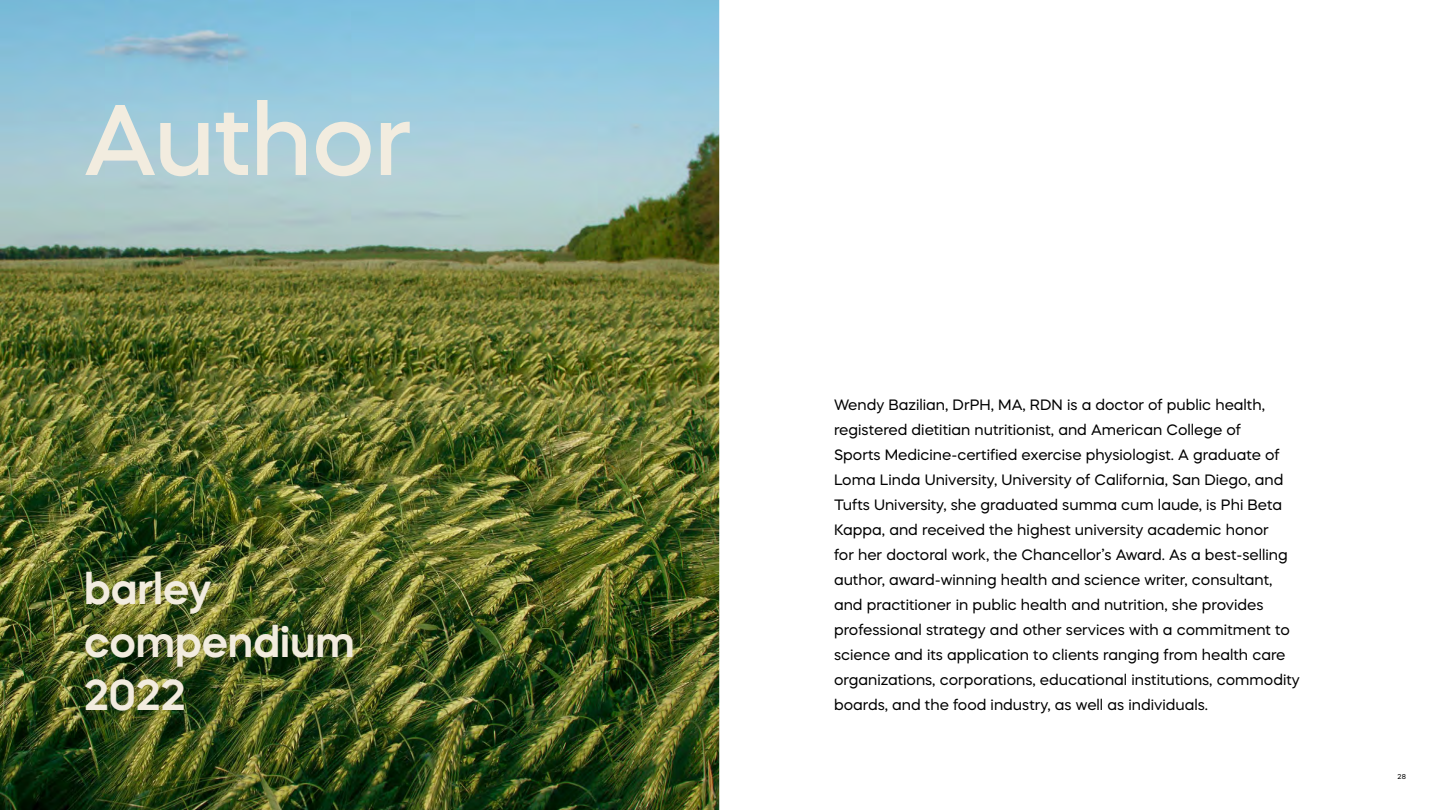
<style>
.page{position:relative;width:1440px;height:810px;background:#fff}
.page>*{position:absolute;margin:0;border:0;box-sizing:border-box;transform-origin:0 0}
.t1{font:500 100px "Mazzard H";color:#f2ecdf}
.t2{font:600 43px/53px "Mazzard H";color:#f2ecdf}
.t3{font:15px/25px "Mazzard H";color:#000}
.t4{font:7px "Mazzard H";color:#000}
</style>
<div class="page">
<img style="left:0;top:0;width:720px;height:810px">
<h1 class="t1" style="left:84px;top:75px;width:329px">Author</h1>
<h2 class="t2" style="left:84px;top:561px;width:272px">barley compendium<br>2022</h2>
<p class="t3" style="left:834px;top:392px;width:467px">Wendy Bazilian, DrPH, MA, RDN is a doctor of public health, registered dietitian nutritionist, and American College of<br>Sports Medicine-certified exercise physiologist. A graduate of Loma Linda University, University of California, San Diego, and Tufts University, she graduated summa cum laude, is Phi Beta Kappa, and received the highest university academic honor<br>for her doctoral work, the Chancellor’s Award. As a best-selling author, award-winning health and science writer, consultant, and practitioner in public health and nutrition, she provides professional strategy and other services with a commitment to science and its application to clients ranging from health care organizations, corporations, educational institutions, commodity boards, and the food industry, as well as individuals.</p>
<p class="t4" style="left:1398px;top:772px;width:10px">28</p>
</div>
